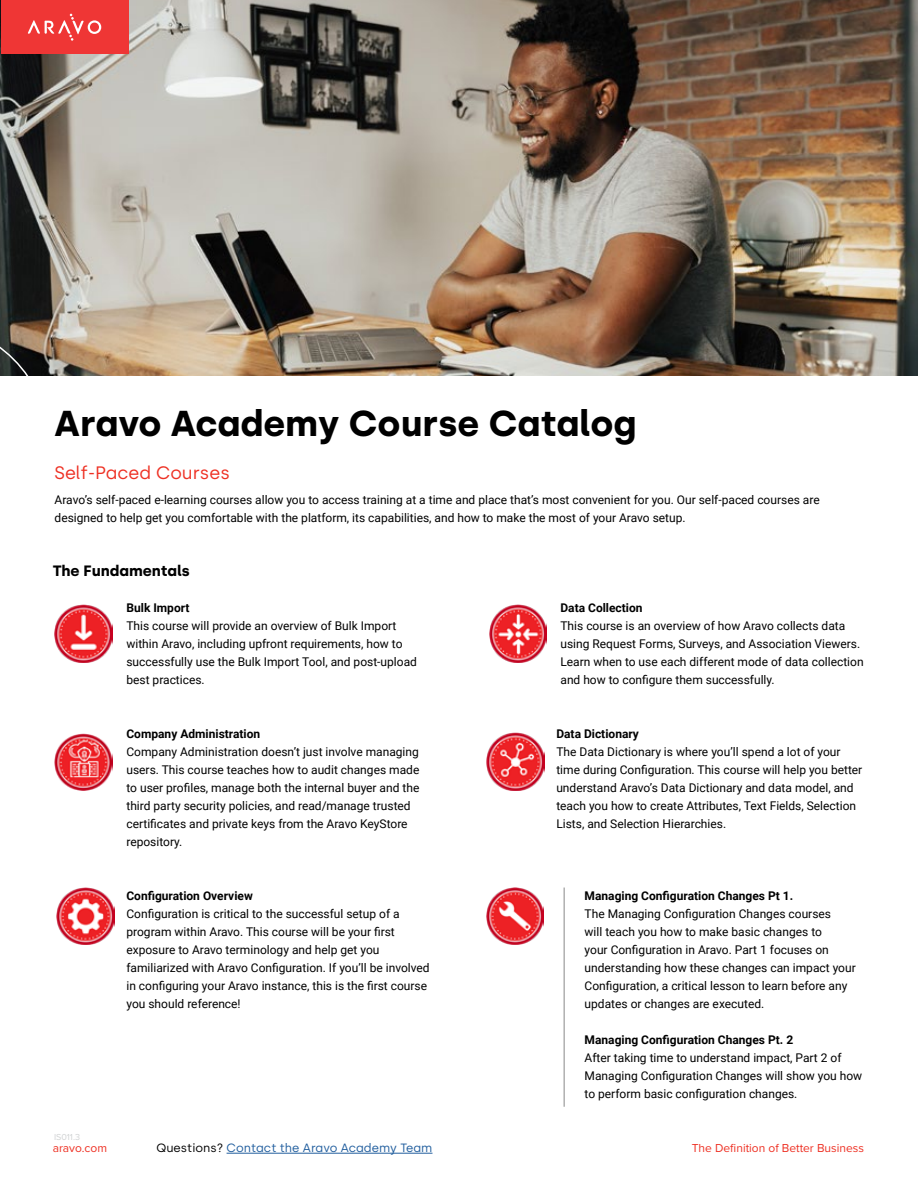
<style>
.page{position:relative;width:918px;height:1188px;background:#fff}
.page>*{position:absolute;margin:0;border:0;box-sizing:border-box;transform-origin:0 0}
.t1{font:700 36px "Silka";color:#000}
.t2{font:18px "Silka";color:#ee3124}
.t3{font:700 15px "Silka";color:#000}
.t4{font:12px/18px "Roboto";color:#000}
.t5{font:700 12px "Roboto";color:#000}
.t6{font:12px "Proxima Nova";color:#ee3124}
.t7{font:12px "Silka";color:#215e9e}
.t8{font:9px "Proxima Nova";color:#d1d3d4}
.s1{color:#000}
</style>
<div class="page">
<img style="left:0;top:0;width:918px;height:376px">
<div style="left:1px;top:0;width:127px;height:54px;background:#ef3635"></div>
<svg style="left:28px;top:14px;width:73px;height:27px"></svg>
<svg style="left:0;top:326px;width:50px;height:50px;background:#544a3e"></svg>
<img style="left:57px;top:888px;width:57px;height:57px">
<img style="left:487px;top:733px;width:57px;height:57px">
<img style="left:486px;top:888px;width:58px;height:57px">
<hr style="left:563px;top:888px;width:2px;height:219px;background:#606060">
<img style="left:55px;top:605px;width:57px;height:57px">
<img style="left:55px;top:733px;width:57px;height:57px">
<img style="left:489px;top:605px;width:57px;height:57px">
<hr style="left:227px;top:1153px;width:205px;height:1px;background:#215e9e">
<h1 class="t1" style="left:55px;top:409px;width:584px">Aravo Academy Course Catalog</h1>
<h2 class="t2" style="left:55px;top:466px;width:177px">Self-Paced Courses</h2>
<p class="t4" style="left:55px;top:492px;width:767px">Aravo’s self-paced e-learning courses allow you to access training at a time and place that’s most convenient for you. Our self-paced courses are designed to help get you comfortable with the platform, its capabilities, and how to make the most of your Aravo setup.</p>
<p class="t3" style="left:53px;top:565px;width:139px">The Fundamentals</p>
<p class="t5" style="left:126px;top:599px;width:65px">Bulk Import</p>
<p class="t4" style="left:126px;top:616px;width:292px">This course will provide an overview of Bulk Import within Aravo, including upfront requirements, how to successfully use the Bulk Import Tool, and post-upload best practices.</p>
<p class="t5" style="left:126px;top:725px;width:135px">Company Administration</p>
<p class="t4" style="left:126px;top:744px;width:294px">Company Administration doesn’t just involve managing users. This course teaches how to audit changes made to user pro昀椀les, manage both the internal buyer and the third party security policies, and read/manage trusted certi昀椀cates and private keys from the Aravo KeyStore repository.</p>
<p class="t5" style="left:126px;top:887px;width:128px">Con昀椀guration Overview</p>
<p class="t4" style="left:126px;top:904px;width:305px">Con昀椀guration is critical to the successful setup of a program within Aravo. This course will be your 昀椀rst exposure to Aravo terminology and help get you familiarized with Aravo Con昀椀guration. If you’ll be involved in con昀椀guring your Aravo instance, this is the 昀椀rst course you should reference!</p>
<p class="t8" style="left:54px;top:1133px;width:28px">IS011.3</p>
<p class="t5" style="left:560px;top:599px;width:84px">Data Collection</p>
<p class="t4" style="left:560px;top:618px;width:305px">This course is an overview of how Aravo collects data using Request Forms, Surveys, and Association Viewers.<br>Learn when to use each different mode of data collection and how to con昀椀gure them successfully.</p>
<p class="t5" style="left:556px;top:725px;width:84px">Data Dictionary</p>
<p class="t4" style="left:556px;top:744px;width:308px">The Data Dictionary is where you’ll spend a lot of your time during Con昀椀guration. This course will help you better understand Aravo’s Data Dictionary and data model, and teach you how to create Attributes, Text Fields, Selection Lists, and Selection Hierarchies.</p>
<p class="t5" style="left:585px;top:887px;width:210px">Managing Con昀椀guration Changes Pt 1.</p>
<p class="t4" style="left:585px;top:904px;width:273px">The Managing Con昀椀guration Changes courses<br>will teach you how to make basic changes to<br>your Con昀椀guration in Aravo. Part 1 focuses on understanding how these changes can impact your Con昀椀guration, a critical lesson to learn before any updates or changes are executed.</p>
<p class="t5" style="left:585px;top:1031px;width:210px">Managing Con昀椀guration Changes Pt. 2</p>
<p class="t4" style="left:585px;top:1048px;width:279px">After taking time to understand impact, Part 2 of<br>Managing Con昀椀guration Changes will show you how to perform basic con昀椀guration changes.</p>
<p class="t7" style="left:157px;top:1143px;width:277px"><span class="s1">Questions?</span> Contact the Aravo Academy Team</p>
<p class="t6" style="left:53px;top:1143px;width:56px">aravo.com</p>
<p class="t6" style="left:692px;top:1143px;width:174px">The Definition of Better Business</p>
</div>
